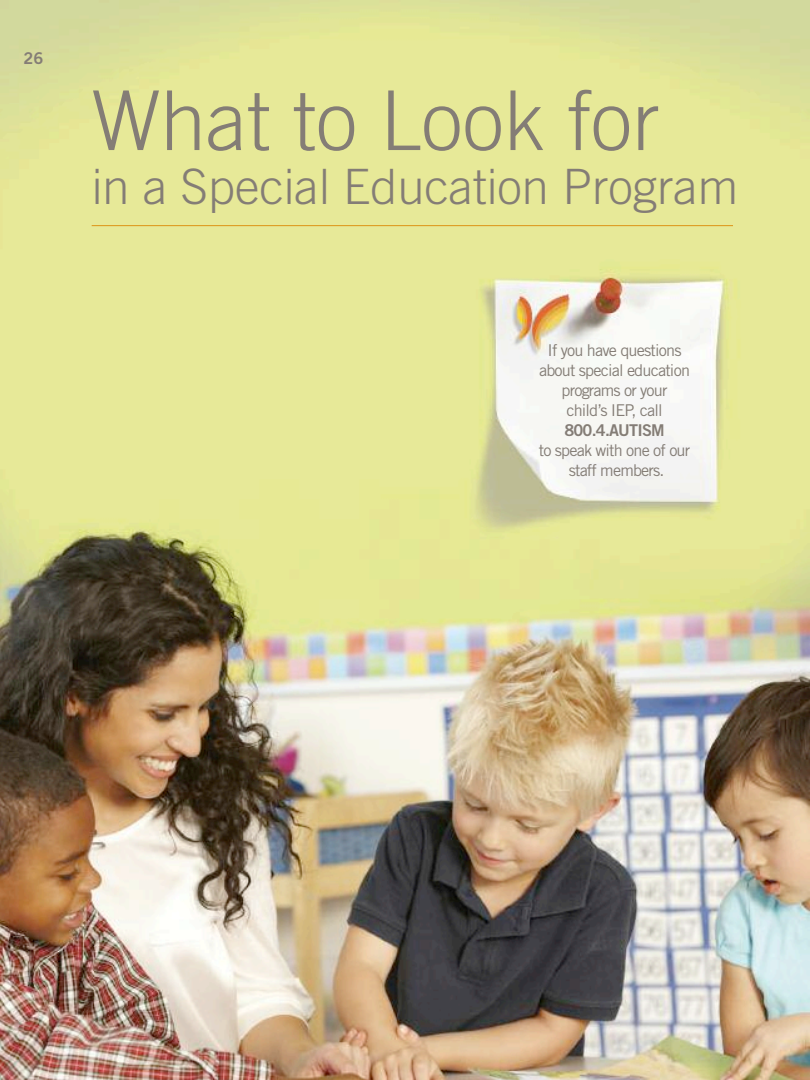
<style>
.page{position:relative;width:810px;height:1080px;background:#fff}
.page>*{position:absolute;margin:0;border:0;box-sizing:border-box;transform-origin:0 0}
.t1{font:300 82.5px "Trade Gothic";color:#847d76}
.t2{font:300 48.75px "Trade Gothic";color:#847d76}
.t3{font:16.25px/20px "Trade Gothic LT Std";letter-spacing:-.05em;color:#847d76;text-align:center}
.t4{font:16.25px "Trade Gothic LT Std Bd 2";letter-spacing:-.05em;color:#847d76}
</style>
<div class="page">
<img style="left:0;top:0;width:809px;height:1080px">
<hr style="left:92px;top:225px;width:641px;height:1px;background:#dd9315">
<p class="t4" style="left:23px;top:49px;width:21px">26</p>
<h1 class="t1" style="left:92px;top:72px;width:569px">What to Look for</h1>
<h2 class="t2" style="left:92px;top:158px;width:648px">in a Special Education Program</h2>
<p class="t3" style="left:539px;top:340px;width:152px">If you have questions about special education programs or your child’s IEP, call</p>
<p class="t4" style="left:564px;top:420px;width:102px">800.4.AUTISM</p>
<p class="t3" style="left:539px;top:440px;width:153px">to speak with one of our staff members.</p>
</div>
